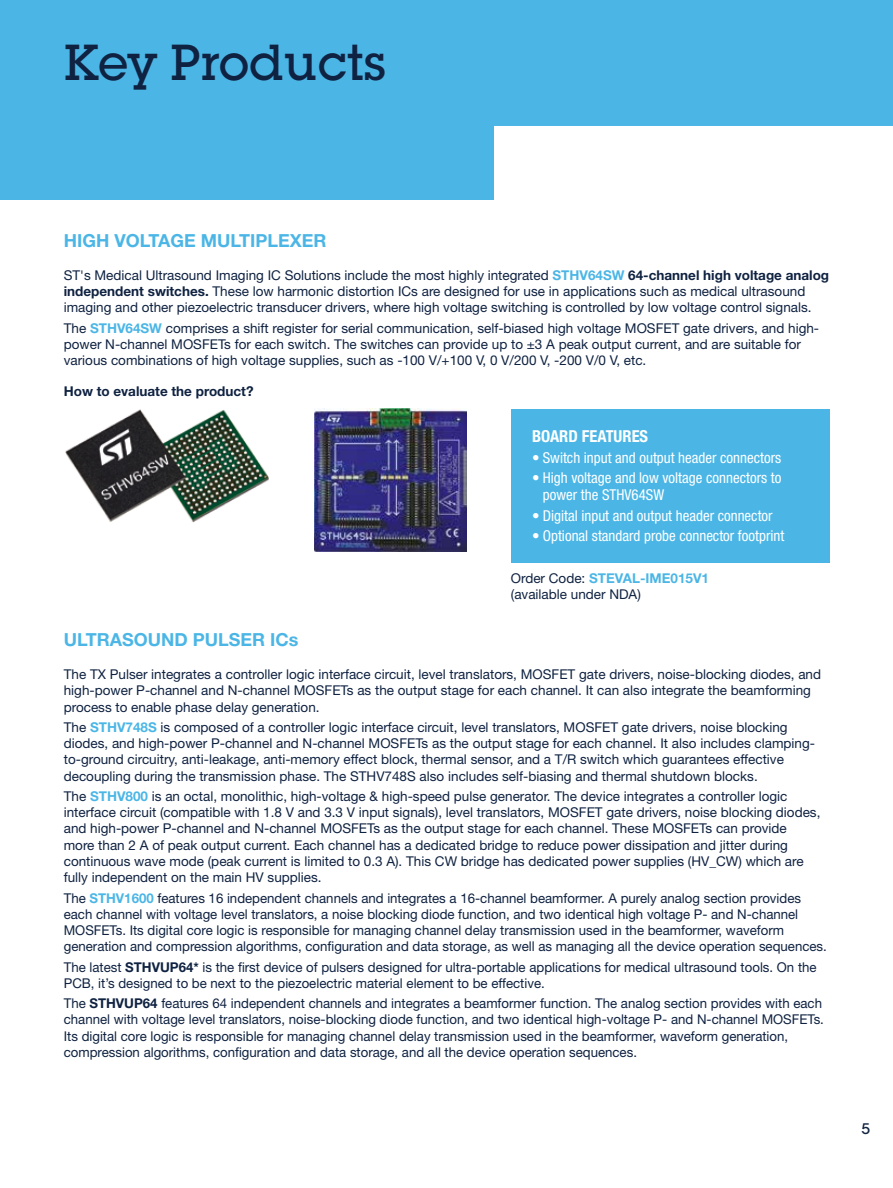
<style>
.page{position:relative;width:893px;height:1188px;background:#fff}
.page>*{position:absolute;margin:0;border:0;box-sizing:border-box;transform-origin:0 0}
.t1{font:500 49.5px "Lubalin Graph Std";color:#0f2241}
.t2{font:700 18px "Helvetica Neue LT Std";color:#4bb6e6}
.t3{font:700 condensed 16.5px "Helvetica Neue LT Std";color:#fff}
.t4{font:condensed 15px/16.5px "Helvetica Neue LT Std";color:#fff}
.t5{font:500 15px "Lubalin Graph Std";color:#0f2241}
.t6{font:13.5px/16.2px "Helvetica Neue LT Std";color:#0f2241}
.t7{font:700 13.5px "Helvetica Neue LT Std";color:#0f2241}
.s1{font-weight:700;color:#4bb6e6}
.s2{font-weight:700}
</style>
<div class="page">
<img style="left:314px;top:409px;width:153px;height:142px">
<img style="left:65px;top:409px;width:204px;height:114px">
<div style="left:511px;top:409px;width:318px;height:154px;background:#4bb6e6"></div>
<div style="left:0;top:0;width:494px;height:200px;background:#4bb6e6"></div>
<div style="left:0;top:0;width:893px;height:126px;background:#4bb6e6"></div>
<h1 class="t1" style="left:64px;top:31px;width:324px">Key Products</h1>
<h2 class="t2" style="left:64px;top:229px;width:264px">HIGH VOLTAGE MULTIPLEXER</h2>
<p class="t6" style="left:64px;top:267px;width:767px">ST's Medical Ultrasound Imaging IC Solutions include the most highly integrated <span class="s1">STHV64SW</span> <span class="s2">64-channel high voltage analog independent switches.</span> These low harmonic distortion ICs are designed for use in applications such as medical ultrasound imaging and other piezoelectric transducer drivers, where high voltage switching is controlled by low voltage control signals.</p>
<p class="t6" style="left:64px;top:320px;width:757px">The <span class="s1">STHV64SW</span> comprises a shift register for serial communication, self-biased high voltage MOSFET gate drivers, and high&shy;power N-channel MOSFETs for each switch. The switches can provide up to ±3 A peak output current, and are suitable for various combinations of high voltage supplies, such as -100 V/+100 V, 0 V/200 V, -200 V/0 V, etc.</p>
<p class="t7" style="left:64px;top:383px;width:191px">How to evaluate the product?</p>
<p class="t3" style="left:532px;top:426px;width:118px">BOARD FEATURES</p>
<p class="t4" style="left:532px;top:449px;width:251px">• Switch input and output header connectors</p>
<p class="t4" style="left:543px;top:470px;width:240px;text-indent:-11px">• High voltage and low voltage connectors to power the STHV64SW</p>
<p class="t4" style="left:532px;top:507px;width:242px">• Digital input and output header connector</p>
<p class="t4" style="left:532px;top:528px;width:254px">• Optional standard probe connector footprint</p>
<p class="t6" style="left:511px;top:570px;width:200px">Order Code: <span class="s1">STEVAL-IME015V1 </span>(available under NDA)</p>
<h2 class="t2" style="left:64px;top:628px;width:236px">ULTRASOUND PULSER ICs</h2>
<p class="t6" style="left:64px;top:666px;width:759px">The TX Pulser integrates a controller logic interface circuit, level translators, MOSFET gate drivers, noise-blocking diodes, and high-power P-channel and N-channel MOSFETs as the output stage for each channel. It can also integrate the beamforming process to enable phase delay generation.</p>
<p class="t6" style="left:64px;top:719px;width:753px">The <span class="s1">STHV748S</span> is composed of a controller logic interface circuit, level translators, MOSFET gate drivers, noise blocking diodes, and high-power P-channel and N-channel MOSFETs as the output stage for each channel. It also includes clamping&shy;to-ground circuitry, anti-leakage, anti-memory effect block, thermal sensor, and a T/R switch which guarantees effective decoupling during the transmission phase. The STHV748S also includes self-biasing and thermal shutdown blocks.</p>
<p class="t6" style="left:64px;top:788px;width:758px">The <span class="s1">STHV800</span> is an octal, monolithic, high-voltage &amp; high-speed pulse generator. The device integrates a controller logic interface circuit (compatible with 1.8 V and 3.3 V input signals), level translators, MOSFET gate drivers, noise blocking diodes, and high-power P-channel and N-channel MOSFETs as the output stage for each channel. These MOSFETs can provide more than 2 A of peak output current. Each channel has a dedicated bridge to reduce power dissipation and jitter during continuous wave mode (peak current is limited to 0.3 A). This CW bridge has dedicated power supplies (HV_CW) which are fully independent on the main HV supplies.</p>
<p class="t6" style="left:64px;top:889px;width:765px">The <span class="s1">STHV1600</span> features 16 independent channels and integrates a 16-channel beamformer. A purely analog section provides each channel with voltage level translators, a noise blocking diode function, and two identical high voltage P- and N-channel MOSFETs. Its digital core logic is responsible for managing channel delay transmission used in the beamformer, waveform generation and compression algorithms, configuration and data storage, as well as managing all the device operation sequences.</p>
<p class="t6" style="left:64px;top:958px;width:754px">The latest <span class="s2">STHVUP64*</span> is the first device of pulsers designed for ultra-portable applications for medical ultrasound tools. On the<br>PCB, it’s designed to be next to the piezoelectric material element to be effective.</p>
<p class="t6" style="left:64px;top:995px;width:762px">The <span class="s2">STHVUP64</span> features 64 independent channels and integrates a beamformer function. The analog section provides with each channel with voltage level translators, noise-blocking diode function, and two identical high-voltage P- and N-channel MOSFETs.<br>Its digital core logic is responsible for managing channel delay transmission used in the beamformer, waveform generation, compression algorithms, configuration and data storage, and all the device operation sequences.</p>
<p class="t5" style="left:861px;top:1119px;width:10px">5</p>
</div>
